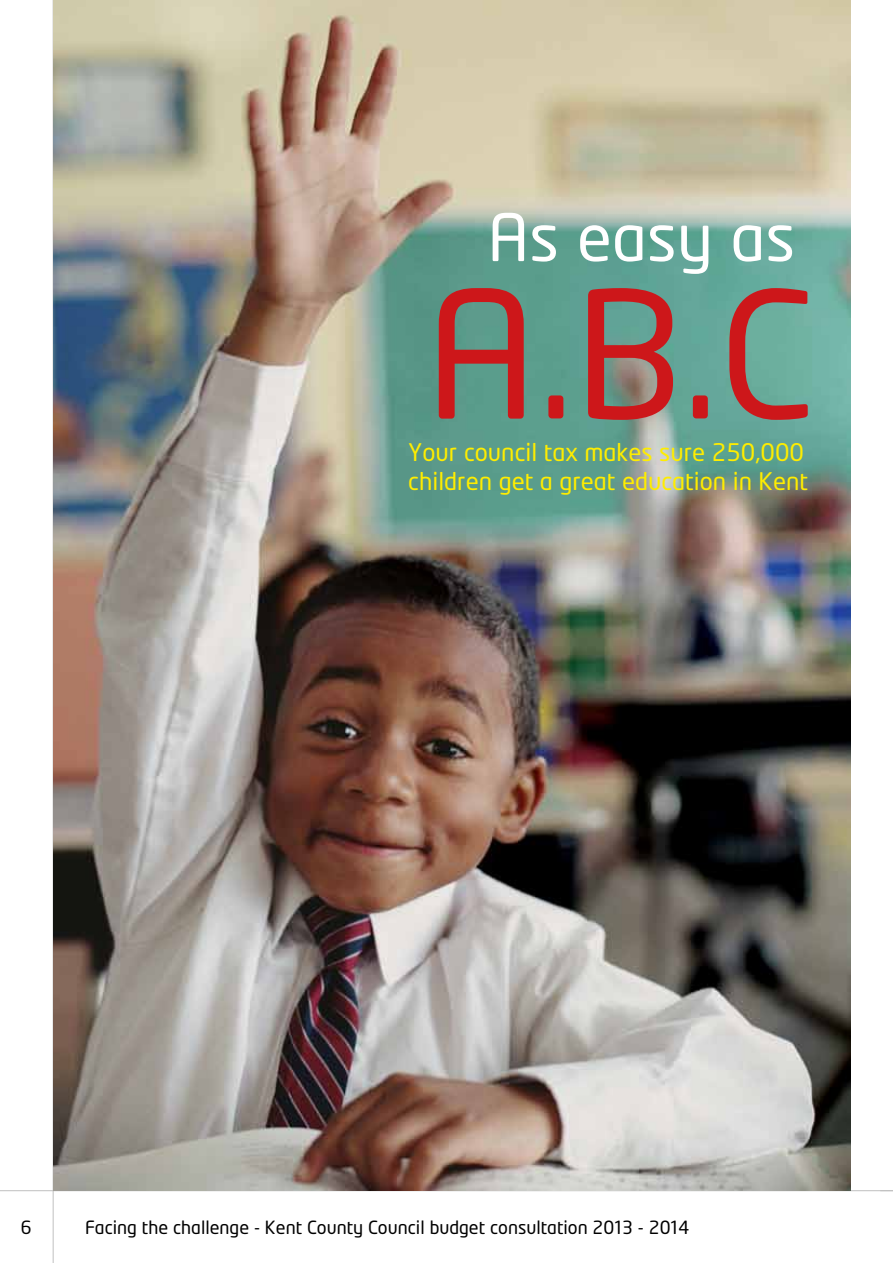
<style>
.page{position:relative;width:893px;height:1263px;background:#fff}
.page>*{position:absolute;margin:0;border:0;box-sizing:border-box;transform-origin:0 0}
.t1{font:174px "Neo Tech";color:#cd171a}
.t2{font:64.5px "Neo Tech";color:#fff}
.t3{font:24px/28.8px "Neo Tech";color:#ffed00}
.t4{font:18px "Neo Tech";color:#000}
</style>
<div class="page">
<hr style="left:0;top:1190px;width:893px;height:1px;background:#c0c0c0">
<hr style="left:53px;top:0;width:1px;height:1263px;background:#c0c0c0">
<img style="left:54px;top:0;width:797px;height:1190px">
<h2 class="t2" style="left:488px;top:206px;width:309px">As easy as</h2>
<h1 class="t1" style="left:425px;top:270px;width:390px">A.B.C</h1>
<h3 class="t3" style="left:408px;top:439px;width:401px">Your council tax makes sure 250,000 children get a great education in Kent</h3>
<p class="t4" style="left:21px;top:1218px;width:12px">6</p>
<p class="t4" style="left:85px;top:1218px;width:606px">Facing the challenge - Kent County Council budget consultation 2013 - 2014</p>
</div>
